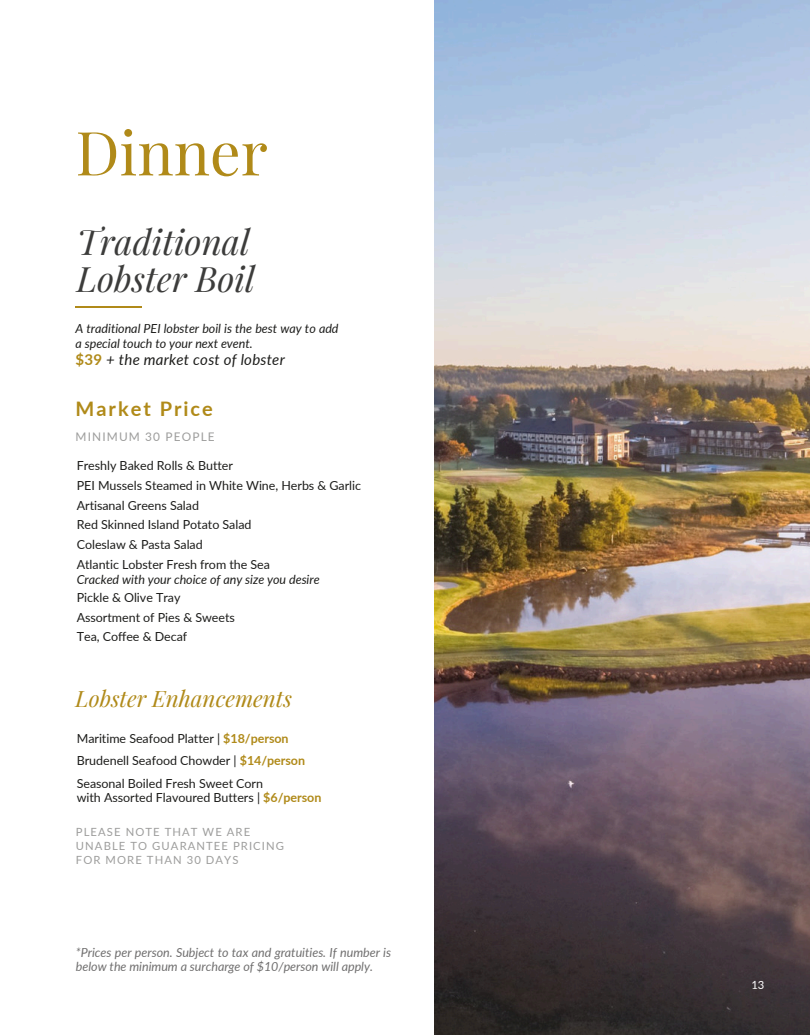
<style>
.page{position:relative;width:810px;height:1035px;background:#fff}
.page>*{position:absolute;margin:0;border:0;box-sizing:border-box;transform-origin:0 0}
.t1{font:60.88px "Playfair Display";color:#b08a19}
.t2{font:italic 34.88px/36.5px "Playfair Display";color:#3c3c3b}
.t3{font:italic 22.5px "Playfair Display";color:#b08a19}
.t4{font:700 20px "Lato";letter-spacing:.1em;color:#b08a19}
.t5{font:italic 15px "Lato";letter-spacing:.015em;color:#1d1d1b}
.t6{font:12.5px/19.8px "Lato";letter-spacing:-.005em;color:#1d1d1b}
.t7{font:italic 12.5px/14px "Lato";color:#706f6f}
.t8{font:italic 12.5px/15px "Lato";color:#1d1d1b}
.t9{font:11.88px "Lato";letter-spacing:.095em;color:#9d9d9c}
.t10{font:11.25px/14px "Lato";letter-spacing:.1em;color:#9d9d9c}
.t11{font:11.25px "Lato";color:#fff}
.s1{font-weight:700;font-style:normal;color:#b08a19}
.s2{font-style:italic}
.s3{font-weight:700;color:#b08a19}
</style>
<div class="page">
<img style="left:434px;top:0;width:376px;height:1035px">
<hr style="left:76px;top:306px;width:66px;height:2px;background:#b08a19">
<h4 class="t1" style="left:76px;top:110px;width:194px">Dinner</h4>
<p class="t2" style="left:77px;top:223px;width:180px">Traditional<br>Lobster Boil</p>
<h5 class="t8" style="left:76px;top:320px;width:265px">A traditional PEI lobster boil is the best way to add a special touch to your next event.</h5>
<h5 class="t5" style="left:76px;top:350px;width:211px"><span class="s1">$39</span> + the market cost of lobster</h5>
<p class="t4" style="left:76px;top:396px;width:139px">Market Price</p>
<p class="t9" style="left:76px;top:430px;width:141px">MINIMUM 30 PEOPLE</p>
<h3 class="t6" style="left:77px;top:456px;width:286px">Freshly Baked Rolls &amp; Butter<br>PEI Mussels Steamed in White Wine, Herbs &amp; Garlic<br>Artisanal Greens Salad<br>Red Skinned Island Potato Salad<br>Coleslaw &amp; Pasta Salad<br>Atlantic Lobster Fresh from the Sea</h3>
<h3 class="t6" style="left:77px;top:569px;width:244px;line-height:19px"><span class="s2">Cracked with your choice of any size you desire<br></span>Pickle &amp; Olive Tray<br>Assortment of Pies &amp; Sweets<br>Tea, Coffee &amp; Decaf</h3>
<h6 class="t3" style="left:76px;top:682px;width:218px">Lobster Enhancements</h6>
<h6 class="t6" style="left:77px;top:727px;width:230px;line-height:22.5px">Maritime Seafood Platter | <span class="s3">$18/person<br></span>Brudenell Seafood Chowder | <span class="s3">$14/person<br></span>Seasonal Boiled Fresh Sweet Corn</h6>
<h6 class="t6" style="left:77px;top:787px;width:246px">with Assorted Flavoured Butters | <span class="s3">$6/person</span></h6>
<h2 class="t10" style="left:76px;top:824px;width:210px">PLEASE NOTE THAT WE ARE<br>UNABLE TO GUARANTEE PRICING<br>FOR MORE THAN 30 DAYS</h2>
<h6 class="t7" style="left:76px;top:945px;width:317px">*Prices per person. Subject to tax and gratuities. If number is below the minimum a surcharge of $10/person will apply.</h6>
<h6 class="t11" style="left:751px;top:978px;width:15px">13</h6>
</div>
